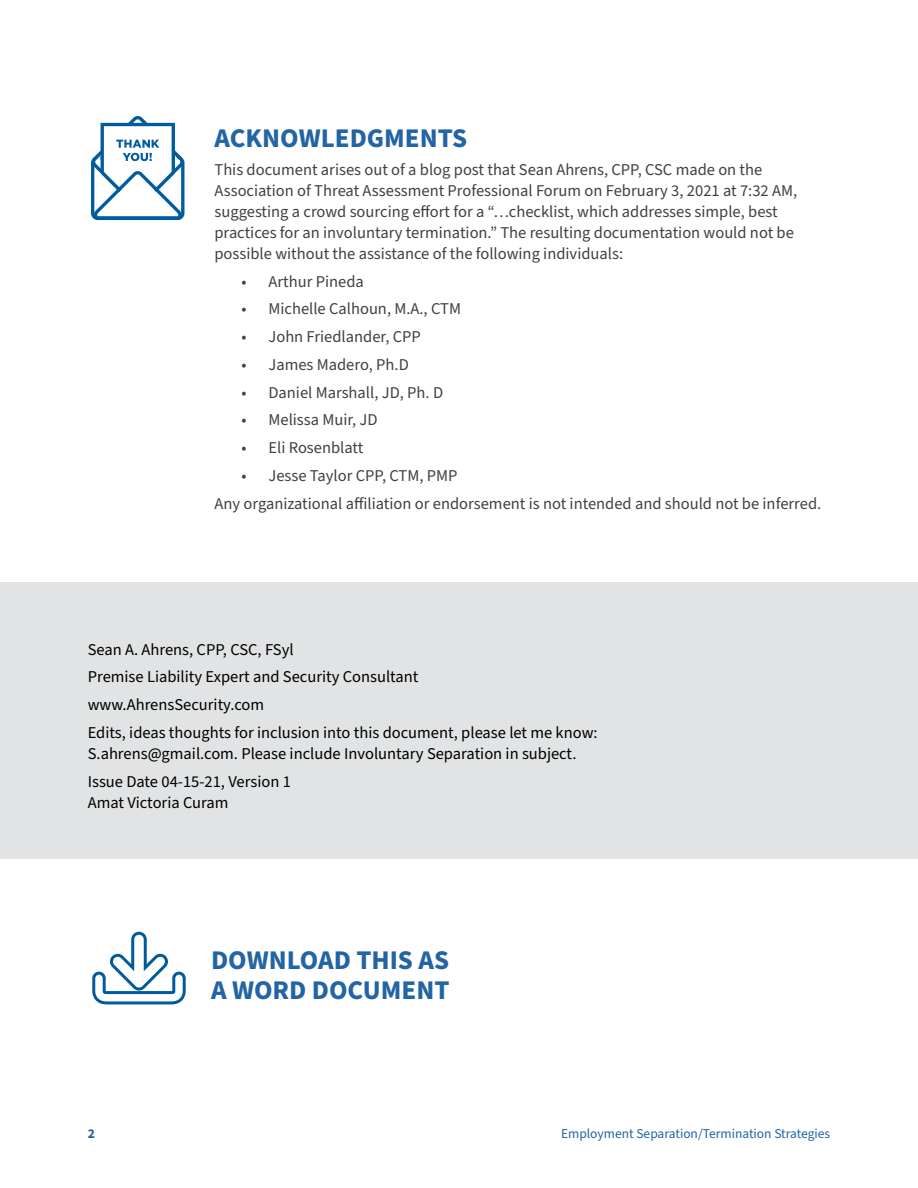
<style>
.page{position:relative;width:918px;height:1188px;background:#fff}
.page>*{position:absolute;margin:0;border:0;box-sizing:border-box;transform-origin:0 0}
.t1{font:700 27px/30px "Source Sans Pro";color:#2264a4}
.t2{font:16.5px/21px "Source Sans Pro";color:#414042}
.t3{font:16.5px/27.8px "Source Sans Pro";color:#000}
.t4{font:13.5px "Source Sans Pro";color:#2264a4}
.t5{font:700 13.5px "Source Sans Pro";color:#2264a4}
</style>
<div class="page">
<div style="left:0;top:582px;width:918px;height:277px;background:#e2e3e4"></div>
<svg style="left:92px;top:931px;width:94px;height:74px"></svg>
<svg style="left:91px;top:116px;width:93px;height:104px"></svg>
<h1 class="t1" style="left:214px;top:124px;width:254px">ACKNOWLEDGMENTS</h1>
<p class="t2" style="left:214px;top:159px;width:584px">This document arises out of a blog post that Sean Ahrens, CPP, CSC made on the Association of Threat Assessment Professional Forum on February 3, 2021 at 7:32 AM, suggesting a crowd sourcing effort for a “…checklist, which addresses simple, best practices for an involuntary termination.” The resulting documentation would not be possible without the assistance of the following individuals:</p>
<p class="t2" style="left:241px;top:271px;width:124px">• Arthur Pineda</p>
<p class="t2" style="left:241px;top:299px;width:221px">• Michelle Calhoun, M.A., CTM</p>
<p class="t2" style="left:241px;top:327px;width:181px">• John Friedlander, CPP</p>
<p class="t2" style="left:241px;top:354px;width:169px">• James Madero, Ph.D</p>
<p class="t2" style="left:241px;top:382px;width:203px">• Daniel Marshall, JD, Ph. D</p>
<p class="t2" style="left:241px;top:410px;width:138px">• Melissa Muir, JD</p>
<p class="t2" style="left:241px;top:438px;width:123px">• Eli Rosenblatt</p>
<p class="t2" style="left:214px;top:462px;width:608px;line-height:27.8px;text-indent:27px">• Jesse Taylor CPP, CTM, PMP<br>Any organizational affiliation or endorsement is not intended and should not be inferred.</p>
<p class="t3" style="left:88px;top:636px;width:511px">Sean A. Ahrens, CPP, CSC, FSyl<br>Premise Liability Expert and Security Consultant www.AhrensSecurity.com<br>Edits, ideas thoughts for inclusion into this document, please let me know:</p>
<p class="t3" style="left:88px;top:740px;width:490px">S.ahrens@gmail.com. Please include Involuntary Separation in subject.<br>Issue Date 04-15-21, Version 1</p>
<p class="t3" style="left:88px;top:789px;width:142px">Amat Victoria Curam</p>
<h1 class="t1" style="left:211px;top:946px;width:240px">DOWNLOAD THIS AS<br>A WORD DOCUMENT</h1>
<p class="t5" style="left:88px;top:1125px;width:9px">2</p>
<p class="t4" style="left:561px;top:1125px;width:271px">Employment Separation/Termination Strategies</p>
</div>
